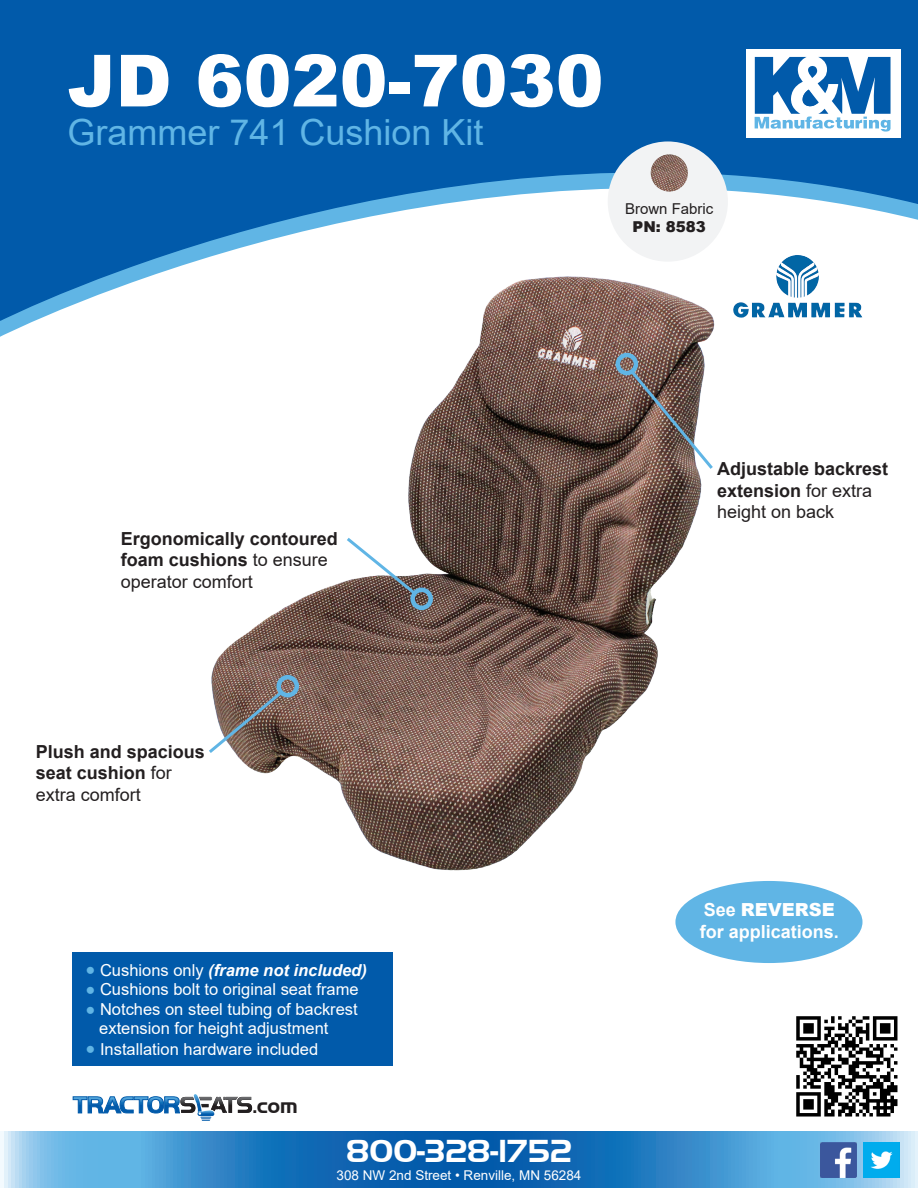
<style>
.page{position:relative;width:918px;height:1188px;background:#fff}
.page>*{position:absolute;margin:0;border:0;box-sizing:border-box;transform-origin:0 0}
.t1{font:900 72px "Arial";color:#fff}
.t2{font:36px "Arial";color:#60b5e5}
.t3{font:700 33px "Handel Got D";color:#fff}
.t4{font:700 22.05px "Handel Got D";color:#231f20}
.t5{font:700 18px/21.6px "Arial";color:#231f20}
.t6{font:700 18px/21.6px "Arial";color:#fff}
.t7{font:16.5px "Arial";color:#fff}
.t8{font:italic 700 16.5px "Arial";color:#fff}
.t9{font:15px "Arial";color:#231f20}
.t10{font:900 15px "Arial";color:#231f20}
.t11{font:13.5px "Arial";color:#fff}
.s1{font-weight:400}
.s2{font-weight:400;font-style:normal;color:#60b5e5}
.s3{font-weight:400;font-style:normal}
.s4{color:#60b5e5}
.s5{font-weight:900}
</style>
<div class="page">
<svg style="left:0;top:0;width:918px;height:322px;fill:#015aaa"></svg>
<img style="left:205px;top:271px;width:517px;height:600px">
<img style="left:628px;top:367px;width:88px;height:105px">
<div style="left:616px;top:353px;width:22px;height:22px;border:4px solid #60b5e5;border-radius:50%"></div>
<div style="left:72px;top:953px;width:320px;height:113px;background:#015aaa"></div>
<div style="left:746px;top:49px;width:155px;height:89px;background:#fff"></div>
<svg style="left:755px;top:57px;width:136px;height:75px"></svg>
<div style="left:675px;top:881px;width:188px;height:82px;background:#60b5e5;border-radius:50%"></div>
<svg style="left:0;top:1131px;width:918px;height:57px;background:#3a8bc9"></svg>
<svg style="left:73px;top:1094px;width:179px;height:27px"></svg>
<img style="left:821px;top:1142px;width:35px;height:36px">
<img style="left:864px;top:1142px;width:35px;height:36px">
<img style="left:796px;top:1016px;width:102px;height:101px">
<img style="left:206px;top:688px;width:80px;height:68px">
<div style="left:276px;top:675px;width:23px;height:22px;border:4px solid #60b5e5;border-radius:50%"></div>
<svg style="left:344px;top:535px;width:74px;height:62px"></svg>
<div style="left:410px;top:588px;width:23px;height:22px;border:4px solid #60b5e5;border-radius:50%"></div>
<div style="left:608px;top:141px;width:120px;height:121px;background:#f2f3f4;border-radius:50%"></div>
<img style="left:651px;top:154px;width:37px;height:38px;border-radius:19px">
<img style="left:776px;top:255px;width:38px;height:43px">
<p class="t1" style="left:68px;top:28px;width:538px">JD 6020-7030</p>
<p class="t2" style="left:68px;top:108px;width:418px">Grammer 741 Cushion Kit</p>
<p class="t9" style="left:625px;top:198px;width:90px">Brown Fabric</p>
<p class="t10" style="left:633px;top:216px;width:75px">PN: 8583</p>
<p class="t5" style="left:121px;top:528px;width:219px">Ergonomically contoured foam cushions <span class="s1">to ensure operator comfort</span></p>
<p class="t5" style="left:36px;top:741px;width:171px">Plush and spacious seat cushion <span class="s1">for extra comfort</span></p>
<p class="t8" style="left:86px;top:959px;width:283px"><span class="s2">●</span> <span class="s3">Cushions only</span> (frame not included)</p>
<p class="t7" style="left:86px;top:978px;width:275px"><span class="s4">●</span> Cushions bolt to original seat frame</p>
<p class="t7" style="left:86px;top:997px;width:274px"><span class="s4">●</span> Notches on steel tubing of backrest</p>
<p class="t7" style="left:99px;top:1017px;width:231px">extension for height adjustment</p>
<p class="t7" style="left:86px;top:1038px;width:234px"><span class="s4">●</span> Installation hardware included</p>
<p class="t4" style="left:252px;top:1091px;width:47px">.com</p>
<p class="t3" style="left:346px;top:1132px;width:227px">800-328-1752</p>
<p class="t11" style="left:337px;top:1166px;width:246px">308 NW 2nd Street • Renville, MN 56284</p>
<p class="t5" style="left:717px;top:458px;width:173px">Adjustable backrest extension <span class="s1">for extra height on back</span></p>
<p class="t6" style="left:700px;top:899px;width:141px">See <span class="s5">REVERSE </span>for applications.</p>
</div>
